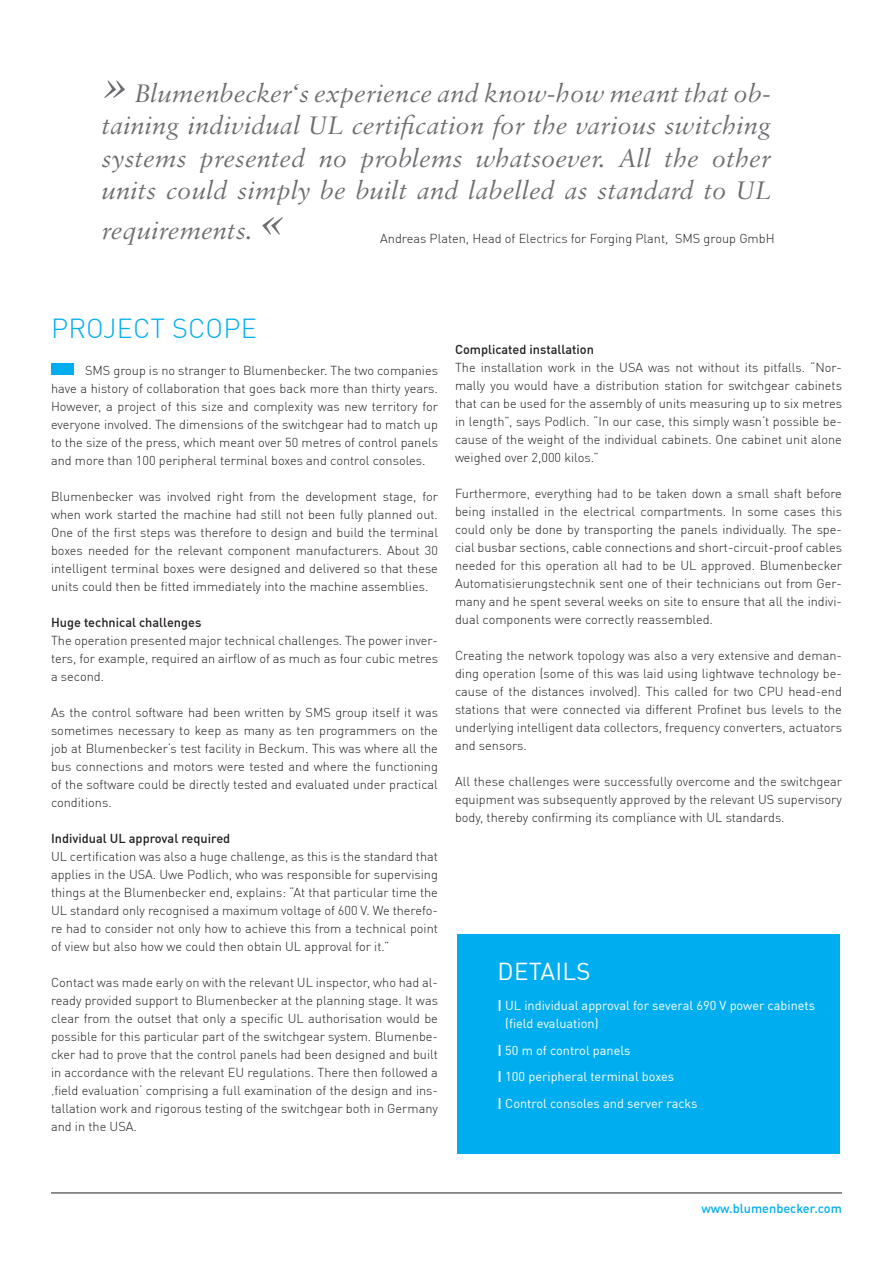
<style>
.page{position:relative;width:893px;height:1263px;background:#fff}
.page>*{position:absolute;margin:0;border:0;box-sizing:border-box;transform-origin:0 0}
.t1{font:italic 27px/32.4px "Sabon MT Pro";color:#6c6d70;text-align:justify}
.t2{font:300 27px "Blumenbecker DIN Pro";letter-spacing:.01em;color:#00aeef}
.t3{font:24px "Blumenbecker DIN Pro";letter-spacing:.01em;color:#fff}
.t4{font:300 12.75px/18px "Blumenbecker DIN Pro";color:#231f20;text-align:justify}
.t5{font:12.75px/26.5px "Blumenbecker DIN Pro";color:#fff}
.t6{font:500 12.75px "Blumenbecker DIN Pro";color:#231f20}
.t7{font:500 12.75px "Blumenbecker DIN Pro";color:#00aeef}
.s1{font-size:57.75px}
.s2{font-weight:700}
</style>
<div class="page">
<hr style="left:51px;top:1193px;width:791px;height:1px;background:#231f20">
<div style="left:51px;top:363px;width:23px;height:12px;background:#00aeef"></div>
<div style="left:457px;top:934px;width:383px;height:220px;background:#00aeef"></div>
<h1 class="t1" style="left:101px;top:77px;width:671px"><span class="s1">»</span> Blumenbecker‘s experience and know-how meant that ob&shy;taining individual UL certification for the various switching systems presented no problems whatsoever. All the other units could simply be built and labelled as standard to UL</h1>
<h1 class="t1" style="left:101px;top:213px;width:186px">requirements. <span class="s1">«</span></h1>
<p class="t4" style="left:380px;top:228px;width:396px">Andreas Platen, Head of Electrics for Forging Plant, SMS group GmbH</p>
<h1 class="t2" style="left:51px;top:307px;width:207px">PROJECT SCOPE</h1>
<p class="t4" style="left:51px;top:360px;width:388px;text-indent:34px">SMS group is no stranger to Blumenbecker. The two companies have a history of collaboration that goes back more than thirty years.<br>However, a project of this size and complexity was new territory for everyone involved. The dimensions of the switchgear had to match up to the size of the press, which meant over 50 metres of control panels and more than 100 peripheral terminal boxes and control consoles.</p>
<p class="t4" style="left:51px;top:486px;width:388px">Blumenbecker was involved right from the development stage, for when work started the machine had still not been fully planned out.<br>One of the first steps was therefore to design and build the terminal boxes needed for the relevant component manufacturers. About 30 intelligent terminal boxes were designed and delivered so that these units could then be fitted immediately into the machine assemblies.</p>
<p class="t6" style="left:51px;top:612px;width:152px">Huge technical challenges</p>
<p class="t4" style="left:51px;top:630px;width:388px">The operation presented major technical challenges. The power inver&shy;ters, for example, required an airflow of as much as four cubic metres a second.</p>
<p class="t4" style="left:51px;top:702px;width:388px">As the control software had been written by SMS group itself it was sometimes necessary to keep as many as ten programmers on the job at Blumenbecker‘s test facility in Beckum. This was where all the bus connections and motors were tested and where the functioning of the software could be directly tested and evaluated under practical conditions.</p>
<p class="t6" style="left:51px;top:828px;width:181px">Individual UL approval required</p>
<p class="t4" style="left:51px;top:846px;width:388px">UL certification was also a huge challenge, as this is the standard that applies in the USA. Uwe Podlich, who was responsible for supervising things at the Blumenbecker end, explains: “At that particular time the UL standard only recognised a maximum voltage of 600 V. We therefo&shy;re had to consider not only how to achieve this from a technical point of view but also how we could then obtain UL approval for it.”</p>
<p class="t4" style="left:51px;top:972px;width:388px">Contact was made early on with the relevant UL inspector, who had al&shy;ready provided support to Blumenbecker at the planning stage. It was clear from the outset that only a specific UL authorisation would be possible for this particular part of the switchgear system. Blumenbe&shy;cker had to prove that the control panels had been designed and built in accordance with the relevant EU regulations. There then followed a ‚field evaluation‘ comprising a full examination of the design and ins&shy;tallation work and rigorous testing of the switchgear both in Germany and in the USA.</p>
<p class="t6" style="left:455px;top:339px;width:140px">Complicated installation</p>
<p class="t4" style="left:455px;top:357px;width:388px">The installation work in the USA was not without its pitfalls. “Nor&shy;mally you would have a distribution station for switchgear cabinets that can be used for the assembly of units measuring up to six metres in length”, says Podlich. “In our case, this simply wasn‘t possible be&shy;cause of the weight of the individual cabinets. One cabinet unit alone weighed over 2,000 kilos.”</p>
<p class="t4" style="left:455px;top:483px;width:388px">Furthermore, everything had to be taken down a small shaft before being installed in the electrical compartments. In some cases this could only be done by transporting the panels individually. The spe&shy;cial busbar sections, cable connections and short-circuit-proof cables needed for this operation all had to be UL approved. Blumenbecker Automatisierungstechnik sent one of their technicians out from Ger&shy;many and he spent several weeks on site to ensure that all the indivi&shy;dual components were correctly reassembled.</p>
<p class="t4" style="left:455px;top:645px;width:388px">Creating the network topology was also a very extensive and deman&shy;ding operation (some of this was laid using lightwave technology be&shy;cause of the distances involved). This called for two CPU head-end stations that were connected via different Profinet bus levels to the underlying intelligent data collectors, frequency converters, actuators and sensors.</p>
<p class="t4" style="left:455px;top:772px;width:388px">All these challenges were successfully overcome and the switchgear equipment was subsequently approved by the relevant US supervisory body, thereby confirming its compliance with UL standards.</p>
<h2 class="t3" style="left:498px;top:952px;width:94px">DETAILS</h2>
<p class="t5" style="left:505px;top:995px;width:311px;line-height:18px;text-indent:-8px"><span class="s2">|</span> UL individual approval for several 690 V power cabinets (field evaluation)</p>
<p class="t5" style="left:497px;top:1036px;width:201px"><span class="s2">|</span> 50 m of control panels<br><span class="s2">|</span> 100 peripheral terminal boxes<br><span class="s2">|</span> Control consoles and server racks</p>
<p class="t7" style="left:701px;top:1198px;width:142px">www.blumenbecker.com</p>
</div>
